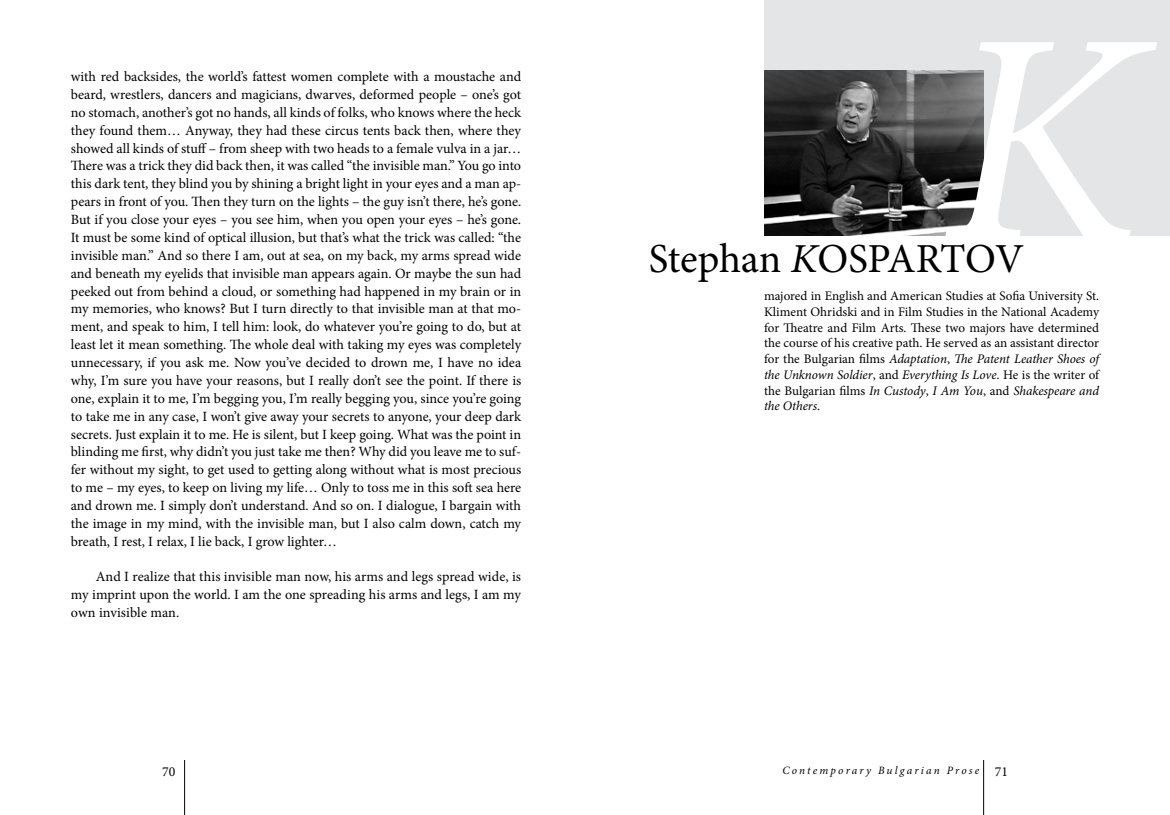
<style>
.page{position:relative;width:1170px;height:815px;background:#fff}
.page>*{position:absolute;margin:0;border:0;box-sizing:border-box;transform-origin:0 0}
.t1{font:italic 302.5px "Minion Pro";color:#fff}
.t2{font:41.25px "Minion Pro";letter-spacing:-.01em;color:#000}
.t3{font:14.12px/17.9px "Minion Pro";color:#000;text-align:justify}
.t4{font:13.75px "Minion Pro";color:#000}
.t5{font:13.12px/15.8px "Minion Pro";letter-spacing:-.005em;color:#000;text-align:justify}
.t6{font:italic 11.25px "Minion Pro";letter-spacing:.19em;color:#000}
.s1{font-style:italic}
.s2{font-style:normal;font-size:13.75px}
</style>
<div class="page">
<hr style="left:983px;top:760px;width:1px;height:55px;background:#000">
<hr style="left:184px;top:760px;width:1px;height:55px;background:#000">
<div style="left:764px;top:0;width:405px;height:236px;background:#e4e5e6"></div>
<img style="left:764px;top:71px;width:219px;height:165px">
<p class="t3" style="left:71px;top:68px;width:452px">with red backsides, the world’s fattest women complete with a moustache and beard, wrestlers, dancers and magicians, dwarves, deformed people – one’s got no stomach, another’s got no hands, all kinds of folks, who knows where the heck they found them… Anyway, they had these circus tents back then, where they showed all kinds of stuff – from sheep with two heads to a female vulva in a jar… There was a trick they did back then, it was called “the invisible man.” You go into this dark tent, they blind you by shining a bright light in your eyes and a man ap&shy;pears in front of you. Then they turn on the lights – the guy isn’t there, he’s gone.<br>But if you close your eyes – you see him, when you open your eyes – he’s gone.<br>It must be some kind of optical illusion, but that’s what the trick was called: “the invisible man.” And so there I am, out at sea, on my back, my arms spread wide and beneath my eyelids that invisible man appears again. Or maybe the sun had peeked out from behind a cloud, or something had happened in my brain or in my memories, who knows? But I turn directly to that invisible man at that mo&shy;ment, and speak to him, I tell him: look, do whatever you’re going to do, but at least let it mean something. The whole deal with taking my eyes was completely unnecessary, if you ask me. Now you’ve decided to drown me, I have no idea why, I’m sure you have your reasons, but I really don’t see the point. If there is one, explain it to me, I’m begging you, I’m really begging you, since you’re going to take me in any case, I won’t give away your secrets to anyone, your deep dark secrets. Just explain it to me. He is silent, but I keep going. What was the point in blinding me first, why didn’t you just take me then? Why did you leave me to suf&shy;fer without my sight, to get used to getting along without what is most precious to me – my eyes, to keep on living my life… Only to toss me in this soft sea here and drown me. I simply don’t understand. And so on. I dialogue, I bargain with the image in my mind, with the invisible man, but I also calm down, catch my breath, I rest, I relax, I lie back, I grow lighter…</p>
<p class="t3" style="left:71px;top:568px;width:451px;text-indent:25px">And I realize that this invisible man now, his arms and legs spread wide, is my imprint upon the world. I am the one spreading his arms and legs, I am my own invisible man.</p>
<h1 class="t1" style="left:940px;top:-65px;width:199px">K</h1>
<h2 class="t2" style="left:648px;top:231px;width:377px">Stephan <span class="s1">K</span>OSPARTOV</h2>
<p class="t5" style="left:764px;top:288px;width:336px">majored in English and American Studies at Sofia University St.<br>Kliment Ohridski and in Film Studies in the National Academy for Theatre and Film Arts. These two majors have determined the course of his creative path. He served as an assistant director for the Bulgarian films <span class="s1">Adaptation</span>, <span class="s1">The Patent Leather Shoes of the Unknown Soldier</span>, and <span class="s1">Everything Is Love.</span> He is the writer of the Bulgarian films <span class="s1">In Custody</span>, <span class="s1">I Am You</span>, and <span class="s1">Shakespeare and the Others</span>.</p>
<p class="t4" style="left:162px;top:762px;width:15px">70</p>
<p class="t6" style="left:782px;top:763px;width:227px">Contemporary Bulgarian Prose <span class="s2">71</span></p>
</div>
